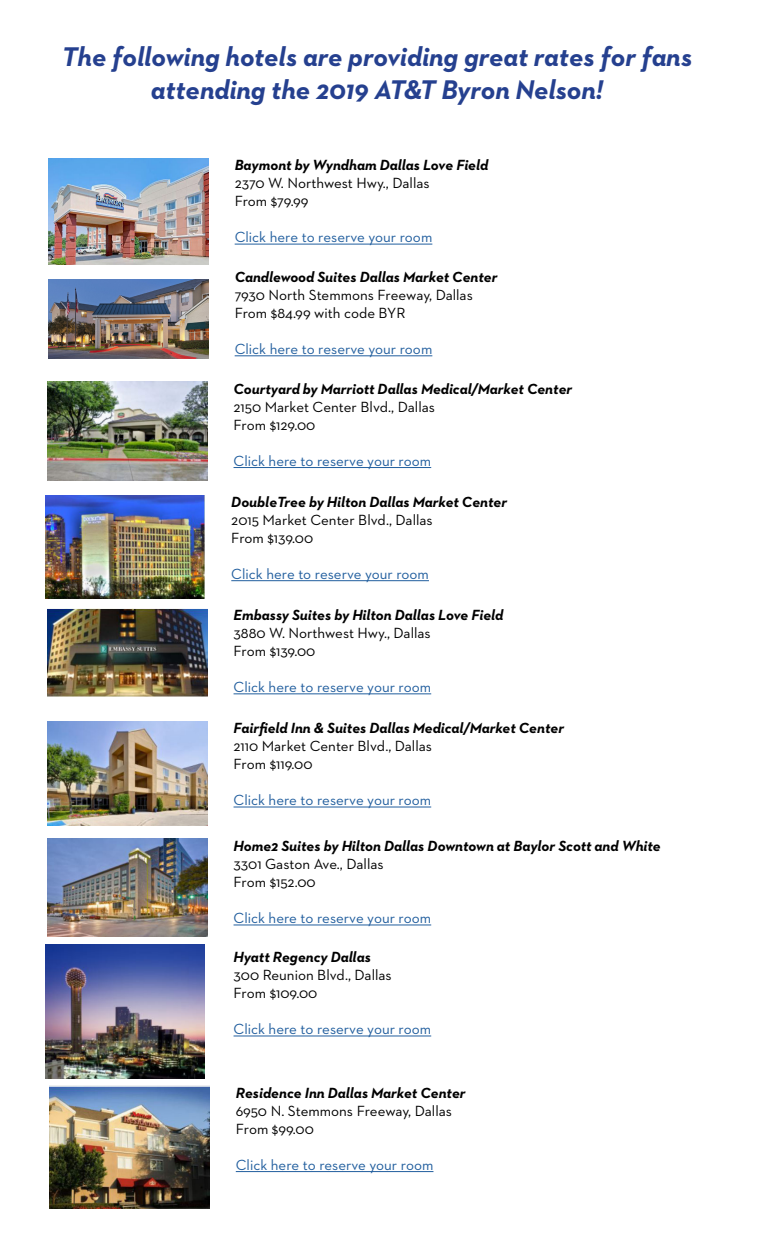
<style>
.page{position:relative;width:765px;height:1260px;background:#fff}
.page>*{position:absolute;margin:0;border:0;box-sizing:border-box;transform-origin:0 0}
.t1{font:italic 700 27.5px/33px "Neutraface 2 Text";color:#25408f;text-align:center}
.t2{font:15px/18px "Neutraface 2 Text";color:#000}
.t3{font:italic 700 15px "Neutraface 2 Text";color:#000}
.t4{font:15px "Neutraface 2 Text";color:#215e9e}
</style>
<div class="page">
<hr style="left:235px;top:244px;width:197px;height:1px;background:#215e9e">
<hr style="left:234px;top:467px;width:197px;height:1px;background:#215e9e">
<hr style="left:234px;top:1036px;width:197px;height:1px;background:#215e9e">
<hr style="left:234px;top:925px;width:197px;height:1px;background:#215e9e">
<hr style="left:234px;top:807px;width:197px;height:1px;background:#215e9e">
<hr style="left:234px;top:694px;width:197px;height:1px;background:#215e9e">
<hr style="left:231px;top:580px;width:198px;height:1px;background:#215e9e">
<img style="left:47px;top:382px;width:160px;height:99px">
<img style="left:45px;top:495px;width:160px;height:103px">
<img style="left:47px;top:608px;width:160px;height:88px">
<img style="left:47px;top:722px;width:160px;height:104px">
<img style="left:47px;top:839px;width:160px;height:98px">
<img style="left:48px;top:158px;width:160px;height:107px">
<hr style="left:235px;top:356px;width:197px;height:1px;background:#215e9e">
<img style="left:48px;top:280px;width:160px;height:79px">
<hr style="left:236px;top:1171px;width:197px;height:1px;background:#215e9e">
<img style="left:49px;top:1086px;width:160px;height:123px">
<img style="left:45px;top:945px;width:160px;height:134px">
<h1 class="t1" style="left:62px;top:40px;width:632px">The following hotels are providing great rates for fans attending the 2019 AT&amp;T Byron Nelson!</h1>
<p class="t3" style="left:235px;top:155px;width:255px">Baymont by Wyndham Dallas Love Field</p>
<p class="t2" style="left:235px;top:174px;width:196px">2370 W. Northwest Hwy., Dallas<br>From $79.99</p>
<p class="t4" style="left:235px;top:228px;width:199px">Click here to reserve your room</p>
<p class="t3" style="left:235px;top:267px;width:264px">Candlewood Suites Dallas Market Center</p>
<p class="t2" style="left:235px;top:286px;width:240px">7930 North Stemmons Freeway, Dallas<br>From $84.99 with code BYR</p>
<p class="t4" style="left:235px;top:339px;width:199px">Click here to reserve your room</p>
<p class="t3" style="left:234px;top:379px;width:340px">Courtyard by Marriott Dallas Medical/Market Center</p>
<p class="t2" style="left:234px;top:397px;width:203px">2150 Market Center Blvd., Dallas<br>From $129.00</p>
<p class="t4" style="left:234px;top:451px;width:199px">Click here to reserve your room</p>
<p class="t3" style="left:231px;top:492px;width:277px">DoubleTree by Hilton Dallas Market Center</p>
<p class="t2" style="left:231px;top:510px;width:203px">2015 Market Center Blvd., Dallas<br>From $139.00</p>
<p class="t4" style="left:231px;top:564px;width:199px">Click here to reserve your room</p>
<p class="t3" style="left:234px;top:605px;width:271px">Embassy Suites by Hilton Dallas Love Field</p>
<p class="t2" style="left:234px;top:624px;width:199px">3880 W. Northwest Hwy., Dallas<br>From $139.00</p>
<p class="t4" style="left:234px;top:677px;width:199px">Click here to reserve your room</p>
<p class="t3" style="left:234px;top:718px;width:332px">Fairfield Inn &amp; Suites Dallas Medical/Market Center</p>
<p class="t2" style="left:234px;top:737px;width:200px">2110 Market Center Blvd., Dallas<br>From $119.00</p>
<p class="t4" style="left:234px;top:791px;width:199px">Click here to reserve your room</p>
<p class="t3" style="left:234px;top:836px;width:429px">Home2 Suites by Hilton Dallas Downtown at Baylor Scott and White</p>
<p class="t2" style="left:234px;top:855px;width:152px">3301 Gaston Ave., Dallas<br>From $152.00</p>
<p class="t4" style="left:234px;top:909px;width:199px">Click here to reserve your room</p>
<p class="t3" style="left:234px;top:947px;width:139px">Hyatt Regency Dallas</p>
<p class="t2" style="left:234px;top:966px;width:160px">300 Reunion Blvd., Dallas<br>From $109.00</p>
<p class="t4" style="left:234px;top:1020px;width:199px">Click here to reserve your room</p>
<p class="t3" style="left:236px;top:1083px;width:231px">Residence Inn Dallas Market Center</p>
<p class="t2" style="left:236px;top:1101px;width:218px">6950 N. Stemmons Freeway, Dallas<br>From $99.00</p>
<p class="t4" style="left:236px;top:1155px;width:199px">Click here to reserve your room</p>
</div>
